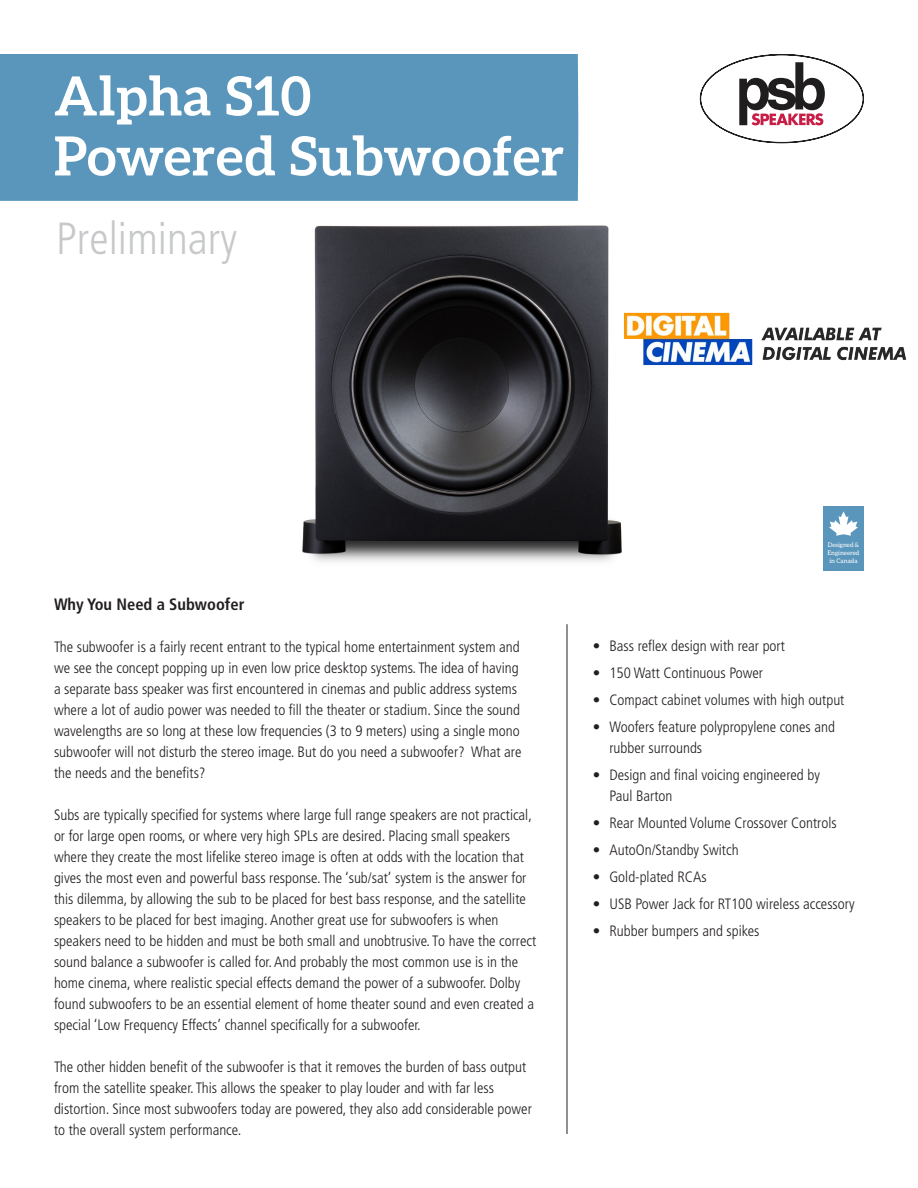
<style>
.page{position:relative;width:918px;height:1188px;background:#fff}
.page>*{position:absolute;margin:0;border:0;box-sizing:border-box;transform-origin:0 0}
.t1{font:700 54px "Aleo";letter-spacing:.015em;color:#fff}
.t2{font:300 condensed 45px "Frutiger";color:#c7c8ca}
.Body_Heading{font:700 condensed 16.5px "Frutiger";color:#231f20}
.Body_Copy{font:300 condensed 15px/21px "Frutiger";color:#231f20}
.Bullet_List{font:300 condensed 15px/21px "Frutiger";color:#231f20}
.t3{font:6.15px/8.4px "Aleo";color:#fff;text-align:center}
</style>
<div class="page">
<img style="left:302px;top:225px;width:320px;height:337px">
<div style="left:0;top:54px;width:578px;height:147px;background:#5a96bb"></div>
<svg style="left:700px;top:54px;width:164px;height:89px"></svg>
<div style="left:823px;top:506px;width:41px;height:64px;background:#5a96bb"></div>
<svg style="left:829px;top:511px;width:29px;height:25px"></svg>
<img style="left:617px;top:298px;width:290px;height:90px">
<p class="t1" style="left:54px;top:65px;width:259px">Alpha S10</p>
<p class="t1" style="left:54px;top:125px;width:512px">Powered Subwoofer</p>
<p class="t2" style="left:56px;top:213px;width:182px">Preliminary</p>
<p class="Body_Heading" style="left:54px;top:594px;width:192px">Why You Need a Subwoofer</p>
<p class="Body_Copy" style="left:54px;top:636px;width:469px">The subwoofer is a fairly recent entrant to the typical home entertainment system and we see the concept popping up in even low price desktop systems. The idea of having a separate bass speaker was first encountered in cinemas and public address systems where a lot of audio power was needed to fill the theater or stadium. Since the sound wavelengths are so long at these low frequencies (3 to 9 meters) using a single mono subwoofer will not disturb the stereo image. But do you need a subwoofer? What are the needs and the benefits?</p>
<p class="Body_Copy" style="left:54px;top:804px;width:484px">Subs are typically specified for systems where large full range speakers are not practical, or for large open rooms, or where very high SPLs are desired. Placing small speakers where they create the most lifelike stereo image is often at odds with the location that gives the most even and powerful bass response. The ‘sub/sat’ system is the answer for this dilemma, by allowing the sub to be placed for best bass response, and the satellite speakers to be placed for best imaging. Another great use for subwoofers is when speakers need to be hidden and must be both small and unobtrusive. To have the correct sound balance a subwoofer is called for. And probably the most common use is in the home cinema, where realistic special effects demand the power of a subwoofer. Dolby found subwoofers to be an essential element of home theater sound and even created a special ‘Low Frequency Effects’ channel specifically for a subwoofer.</p>
<p class="Body_Copy" style="left:54px;top:1056px;width:479px">The other hidden benefit of the subwoofer is that it removes the burden of bass output from the satellite speaker. This allows the speaker to play louder and with far less distortion. Since most subwoofers today are powered, they also add considerable power to the overall system performance.</p>
<p class="t3" style="left:828px;top:540px;width:33px">Designed &amp;<br>Engineered in Canada</p>
<p class="Bullet_List" style="left:593px;top:636px;width:194px">• Bass reflex design with rear port</p>
<p class="Bullet_List" style="left:593px;top:663px;width:172px">• 150 Watt Continuous Power</p>
<p class="Bullet_List" style="left:593px;top:690px;width:253px">• Compact cabinet volumes with high output</p>
<p class="Bullet_List" style="left:609px;top:717px;width:227px;text-indent:-16px">• Woofers feature polypropylene cones and rubber surrounds</p>
<p class="Bullet_List" style="left:609px;top:765px;width:212px;text-indent:-16px">• Design and final voicing engineered by<br>Paul Barton</p>
<p class="Bullet_List" style="left:593px;top:813px;width:245px">• Rear Mounted Volume Crossover Controls</p>
<p class="Bullet_List" style="left:593px;top:840px;width:147px">• AutoOn/Standby Switch</p>
<p class="Bullet_List" style="left:593px;top:867px;width:115px">• Gold-plated RCAs</p>
<p class="Bullet_List" style="left:593px;top:894px;width:263px">• USB Power Jack for RT100 wireless accessory</p>
<p class="Bullet_List" style="left:593px;top:921px;width:168px">• Rubber bumpers and spikes</p>
</div>
